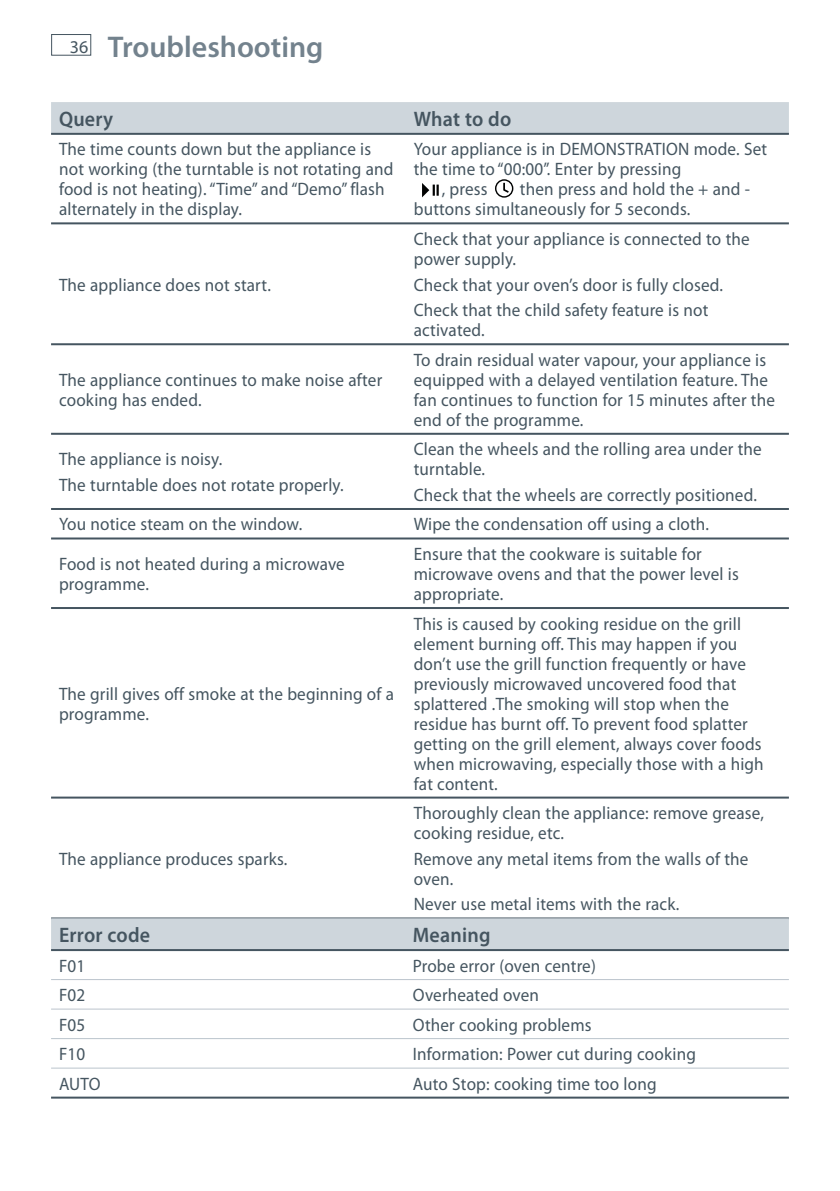
<style>
.page{position:relative;width:840px;height:1191px;background:#fff}
.page>*{position:absolute;margin:0;border:0;box-sizing:border-box;transform-origin:0 0}
.t1{font:600 30px "Myriad Pro";color:#73828d}
.t2{font:600 21px "Myriad Pro";letter-spacing:.01em;color:#455560;scale:.95 1}
.t3{font:18px/20px "Myriad Pro";letter-spacing:.01em;color:#455560;scale:.95 1}
.s1{font-weight:400;font-size:18px;color:#455560}
</style>
<div class="page">
<div style="left:51px;top:34px;width:40px;height:22px;border:1px solid #455560"></div>
<div style="left:51px;top:102px;width:737px;height:31px;background:#ced6dc"></div>
<hr style="left:51px;top:133px;width:737px;height:2px;background:#455560">
<hr style="left:51px;top:222px;width:737px;height:2px;background:#455560">
<hr style="left:51px;top:343px;width:737px;height:2px;background:#455560">
<hr style="left:51px;top:433px;width:737px;height:2px;background:#455560">
<hr style="left:51px;top:508px;width:737px;height:2px;background:#455560">
<hr style="left:51px;top:537px;width:737px;height:2px;background:#455560">
<hr style="left:51px;top:607px;width:737px;height:2px;background:#455560">
<hr style="left:51px;top:796px;width:737px;height:2px;background:#455560">
<hr style="left:51px;top:917px;width:737px;height:2px;background:#455560">
<svg style="left:422px;top:183px;width:17px;height:15px"></svg>
<svg style="left:495px;top:179px;width:19px;height:19px"></svg>
<div style="left:51px;top:918px;width:737px;height:31px;background:#ced6dc"></div>
<svg style="left:51px;top:951px;width:737px;height:118px"></svg>
<hr style="left:51px;top:1096px;width:737px;height:2px;background:#455560">
<hr style="left:51px;top:979px;width:737px;height:1px;background:#bbc4cc">
<hr style="left:51px;top:1008px;width:737px;height:1px;background:#bbc4cc">
<hr style="left:51px;top:949px;width:737px;height:2px;background:#455560">
<hr style="left:51px;top:1038px;width:737px;height:1px;background:#bbc4cc">
<hr style="left:51px;top:1067px;width:737px;height:1px;background:#bbc4cc">
<h1 class="t1" style="left:70px;top:35px;width:255px"><span class="s1">36</span> Troubleshooting</h1>
<p class="t2" style="left:59px;top:111px;width:58px">Query</p>
<p class="t2" style="left:413px;top:111px;width:104px">What to do</p>
<p class="t3" style="left:59px;top:141px;width:353px">The time counts down but the appliance is not working (the turntable is not rotating and food is not heating). “Time” and “Demo” flash alternately in the display.</p>
<p class="t3" style="left:413px;top:141px;width:373px">Your appliance is in DEMONSTRATION mode. Set</p>
<p class="t3" style="left:413px;top:161px;width:283px">the time to “00:00”. Enter by pressing</p>
<p class="t3" style="left:441px;top:181px;width:50px">, press</p>
<p class="t3" style="left:413px;top:181px;width:355px;text-indent:106px">then press and hold the + and - buttons simultaneously for 5 seconds.</p>
<p class="t3" style="left:59px;top:276px;width:224px">The appliance does not start.</p>
<p class="t3" style="left:59px;top:371px;width:341px">The appliance continues to make noise after cooking has ended.</p>
<p class="t3" style="left:413px;top:231px;width:355px">Check that your appliance is connected to the power supply.</p>
<p class="t3" style="left:413px;top:273px;width:327px;line-height:25.6px">Check that your oven’s door is fully closed.<br>Check that the child safety feature is not</p>
<p class="t3" style="left:413px;top:322px;width:76px">activated.</p>
<p class="t3" style="left:413px;top:351px;width:381px">To drain residual water vapour, your appliance is equipped with a delayed ventilation feature. The fan continues to function for 15 minutes after the end of the programme.</p>
<p class="t3" style="left:59px;top:448px;width:301px;line-height:25.6px">The appliance is noisy.<br>The turntable does not rotate properly.</p>
<p class="t3" style="left:413px;top:441px;width:367px">Clean the wheels and the rolling area under the turntable.</p>
<p class="t3" style="left:413px;top:487px;width:362px">Check that the wheels are correctly positioned.</p>
<p class="t3" style="left:59px;top:516px;width:257px">You notice steam on the window.</p>
<p class="t3" style="left:413px;top:516px;width:312px">Wipe the condensation off using a cloth.</p>
<p class="t3" style="left:59px;top:556px;width:302px">Food is not heated during a microwave programme.</p>
<p class="t3" style="left:413px;top:546px;width:343px">Ensure that the cookware is suitable for microwave ovens and that the power level is appropriate.</p>
<p class="t3" style="left:59px;top:685px;width:354px">The grill gives off smoke at the beginning of a programme.</p>
<p class="t3" style="left:59px;top:850px;width:241px">The appliance produces sparks.</p>
<p class="t3" style="left:413px;top:615px;width:370px">This is caused by cooking residue on the grill element burning off. This may happen if you don’t use the grill function frequently or have previously microwaved uncovered food that splattered .The smoking will stop when the residue has burnt off. To prevent food splatter getting on the grill element, always cover foods when microwaving, especially those with a high fat content.</p>
<p class="t3" style="left:413px;top:805px;width:370px">Thoroughly clean the appliance: remove grease, cooking residue, etc.</p>
<p class="t3" style="left:413px;top:850px;width:353px">Remove any metal items from the walls of the oven.</p>
<p class="t3" style="left:413px;top:896px;width:281px">Never use metal items with the rack.</p>
<p class="t2" style="left:59px;top:927px;width:97px">Error code</p>
<p class="t2" style="left:412px;top:927px;width:83px">Meaning</p>
<p class="t3" style="left:59px;top:957px;width:29px">F01</p>
<p class="t3" style="left:412px;top:957px;width:194px">Probe error (oven centre)</p>
<p class="t3" style="left:59px;top:987px;width:29px">F02</p>
<p class="t3" style="left:412px;top:987px;width:134px">Overheated oven</p>
<p class="t3" style="left:59px;top:1016px;width:29px">F05</p>
<p class="t3" style="left:412px;top:1016px;width:189px">Other cooking problems</p>
<p class="t3" style="left:59px;top:1046px;width:29px">F10</p>
<p class="t3" style="left:412px;top:1046px;width:299px">Information: Power cut during cooking</p>
<p class="t3" style="left:59px;top:1075px;width:45px">AUTO</p>
<p class="t3" style="left:412px;top:1075px;width:258px">Auto Stop: cooking time too long</p>
</div>
